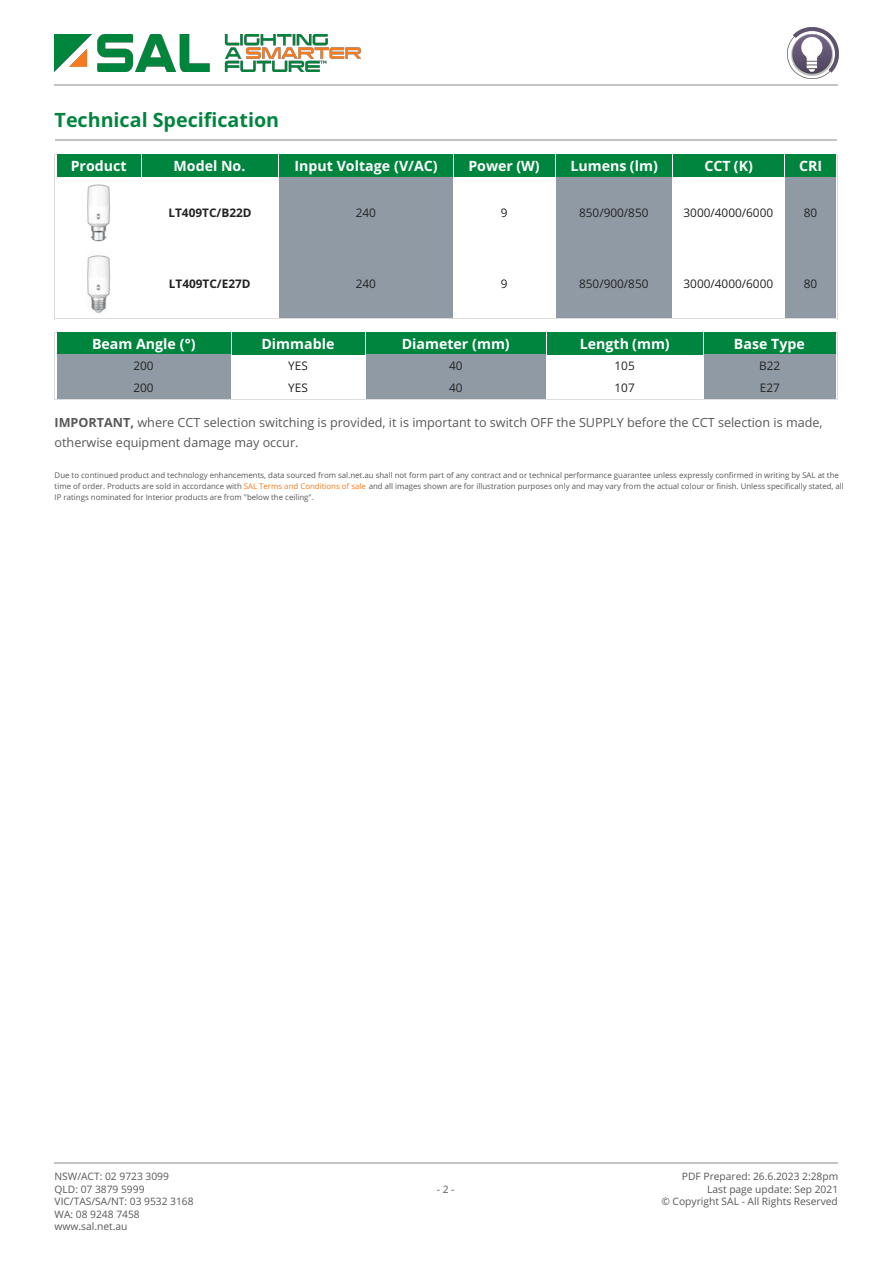
<style>
.page{position:relative;width:893px;height:1263px;background:#fff}
.page>*{position:absolute;margin:0;border:0;box-sizing:border-box;transform-origin:0 0}
.t1{font:700 19.65px "Open Sans";color:#00853f}
.t2{font:700 14.25px "Open Sans";color:#fff}
.t3{font:12.6px/19.6px "Open Sans";color:#585858}
.t4{font:11.85px "Open Sans";color:#222}
.t5{font:700 11.85px "Open Sans";color:#222}
.t6{font:10.2px/12.6px "Open Sans";color:#585858}
.t7{font:7.95px/11.1px "Open Sans";color:#585858}
.s1{font-weight:700}
.s2{color:#f47b20}
</style>
<div class="page">
<hr style="left:55px;top:154px;width:783px;height:1px;background:#ddd">
<hr style="left:55px;top:318px;width:783px;height:1px;background:#ddd">
<hr style="left:55px;top:154px;width:1px;height:165px;background:#ddd">
<hr style="left:837px;top:154px;width:1px;height:165px;background:#ddd">
<hr style="left:55px;top:140px;width:781px;height:1px;background:#c4c4c4">
<div style="left:57px;top:155px;width:83px;height:22px;background:#00853f"></div>
<div style="left:142px;top:155px;width:135px;height:22px;background:#00853f"></div>
<div style="left:279px;top:155px;width:173px;height:22px;background:#00853f"></div>
<div style="left:454px;top:155px;width:100px;height:22px;background:#00853f"></div>
<div style="left:556px;top:155px;width:115px;height:22px;background:#00853f"></div>
<div style="left:673px;top:155px;width:110px;height:22px;background:#00853f"></div>
<div style="left:785px;top:155px;width:50px;height:22px;background:#00853f"></div>
<div style="left:279px;top:177px;width:173px;height:71px;background:#909aa4"></div>
<div style="left:556px;top:177px;width:115px;height:71px;background:#909aa4"></div>
<div style="left:785px;top:177px;width:50px;height:71px;background:#909aa4"></div>
<div style="left:279px;top:248px;width:173px;height:70px;background:#909aa4"></div>
<div style="left:556px;top:248px;width:115px;height:70px;background:#909aa4"></div>
<div style="left:785px;top:248px;width:50px;height:70px;background:#909aa4"></div>
<hr style="left:55px;top:332px;width:783px;height:1px;background:#ddd">
<hr style="left:55px;top:399px;width:783px;height:1px;background:#ddd">
<hr style="left:55px;top:332px;width:1px;height:68px;background:#ddd">
<hr style="left:837px;top:332px;width:1px;height:68px;background:#ddd">
<div style="left:57px;top:333px;width:173px;height:22px;background:#00853f"></div>
<div style="left:232px;top:333px;width:132px;height:22px;background:#00853f"></div>
<div style="left:366px;top:333px;width:179px;height:22px;background:#00853f"></div>
<div style="left:547px;top:333px;width:155px;height:22px;background:#00853f"></div>
<div style="left:704px;top:333px;width:131px;height:22px;background:#00853f"></div>
<div style="left:57px;top:355px;width:173px;height:22px;background:#909aa4"></div>
<div style="left:366px;top:355px;width:179px;height:22px;background:#909aa4"></div>
<div style="left:704px;top:355px;width:131px;height:22px;background:#909aa4"></div>
<div style="left:57px;top:377px;width:173px;height:22px;background:#909aa4"></div>
<div style="left:366px;top:377px;width:179px;height:22px;background:#909aa4"></div>
<div style="left:704px;top:377px;width:131px;height:22px;background:#909aa4"></div>
<img style="left:87px;top:184px;width:23px;height:58px">
<img style="left:87px;top:255px;width:24px;height:59px">
<hr style="left:55px;top:84px;width:783px;height:2px;background:#c4c4c4">
<img style="left:55px;top:34px;width:305px;height:38px">
<img style="left:787px;top:28px;width:51px;height:50px">
<hr style="left:55px;top:1162px;width:783px;height:1px;background:#c4c4c4">
<h1 class="t1" style="left:55px;top:112px;width:226px">Technical Specification</h1>
<h2 class="t2" style="left:71px;top:160px;width:57px">Product</h2>
<h2 class="t2" style="left:174px;top:160px;width:73px">Model No.</h2>
<h2 class="t2" style="left:294px;top:160px;width:145px">Input Voltage (V/AC)</h2>
<h2 class="t2" style="left:468px;top:160px;width:73px">Power (W)</h2>
<h2 class="t2" style="left:570px;top:160px;width:89px">Lumens (lm)</h2>
<h2 class="t2" style="left:704px;top:160px;width:50px">CCT (K)</h2>
<h2 class="t2" style="left:799px;top:160px;width:25px">CRI</h2>
<h3 class="t5" style="left:168px;top:208px;width:85px">LT409TC/B22D</h3>
<h3 class="t4" style="left:355px;top:208px;width:22px">240</h3>
<h3 class="t4" style="left:500px;top:208px;width:8px">9</h3>
<h3 class="t4" style="left:579px;top:208px;width:71px">850/900/850</h3>
<h3 class="t4" style="left:683px;top:208px;width:91px">3000/4000/6000</h3>
<h3 class="t4" style="left:803px;top:208px;width:15px">80</h3>
<h3 class="t5" style="left:169px;top:279px;width:83px">LT409TC/E27D</h3>
<h3 class="t4" style="left:355px;top:279px;width:22px">240</h3>
<h3 class="t4" style="left:500px;top:279px;width:8px">9</h3>
<h3 class="t4" style="left:579px;top:279px;width:71px">850/900/850</h3>
<h3 class="t4" style="left:683px;top:279px;width:91px">3000/4000/6000</h3>
<h3 class="t4" style="left:803px;top:279px;width:15px">80</h3>
<h2 class="t2" style="left:92px;top:338px;width:105px">Beam Angle (°)</h2>
<h2 class="t2" style="left:261px;top:338px;width:74px">Dimmable</h2>
<h2 class="t2" style="left:402px;top:338px;width:109px">Diameter (mm)</h2>
<h2 class="t2" style="left:580px;top:338px;width:91px">Length (mm)</h2>
<h2 class="t2" style="left:734px;top:338px;width:72px">Base Type</h2>
<h3 class="t4" style="left:133px;top:361px;width:22px">200</h3>
<h3 class="t4" style="left:288px;top:361px;width:21px">YES</h3>
<h3 class="t4" style="left:449px;top:361px;width:15px">40</h3>
<h3 class="t4" style="left:614px;top:361px;width:22px">105</h3>
<h3 class="t4" style="left:759px;top:361px;width:23px">B22</h3>
<h3 class="t4" style="left:133px;top:383px;width:22px">200</h3>
<h3 class="t4" style="left:288px;top:383px;width:21px">YES</h3>
<h3 class="t4" style="left:449px;top:383px;width:15px">40</h3>
<h3 class="t4" style="left:614px;top:383px;width:22px">107</h3>
<h3 class="t4" style="left:760px;top:383px;width:22px">E27</h3>
<h3 class="t3" style="left:55px;top:414px;width:769px"><span class="s1">IMPORTANT,</span> where CCT selection switching is provided, it is important to switch OFF the SUPPLY before the CCT selection is made, otherwise equipment damage may occur.</h3>
<p class="t7" style="left:55px;top:471px;width:790px">Due to continued product and technology enhancements, data sourced from sal.net.au shall not form part of any contract and or technical performance guarantee unless expressly confirmed in writing by SAL at the time of order. Products are sold in accordance with <span class="s2">SAL Terms and Conditions of sale</span> and all images shown are for illustration purposes only and may vary from the actual colour or finish. Unless specifically stated, all<br>IP ratings nominated for Interior products are from "below the ceiling".</p>
<p class="t6" style="left:55px;top:1171px;width:141px">NSW/ACT: 02 9723 3099<br>QLD: 07 3879 5999<br>VIC/TAS/SA/NT: 03 9532 3168<br>WA: 08 9248 7458 www.sal.net.au</p>
<p class="t6" style="left:437px;top:1184px;width:19px">- 2 -</p>
<p class="t6" style="left:661px;top:1171px;width:178px;text-align:right">PDF Prepared: 26.6.2023 2:28pm<br>Last page update: Sep 2021<br>© Copyright SAL - All Rights Reserved</p>
</div>
